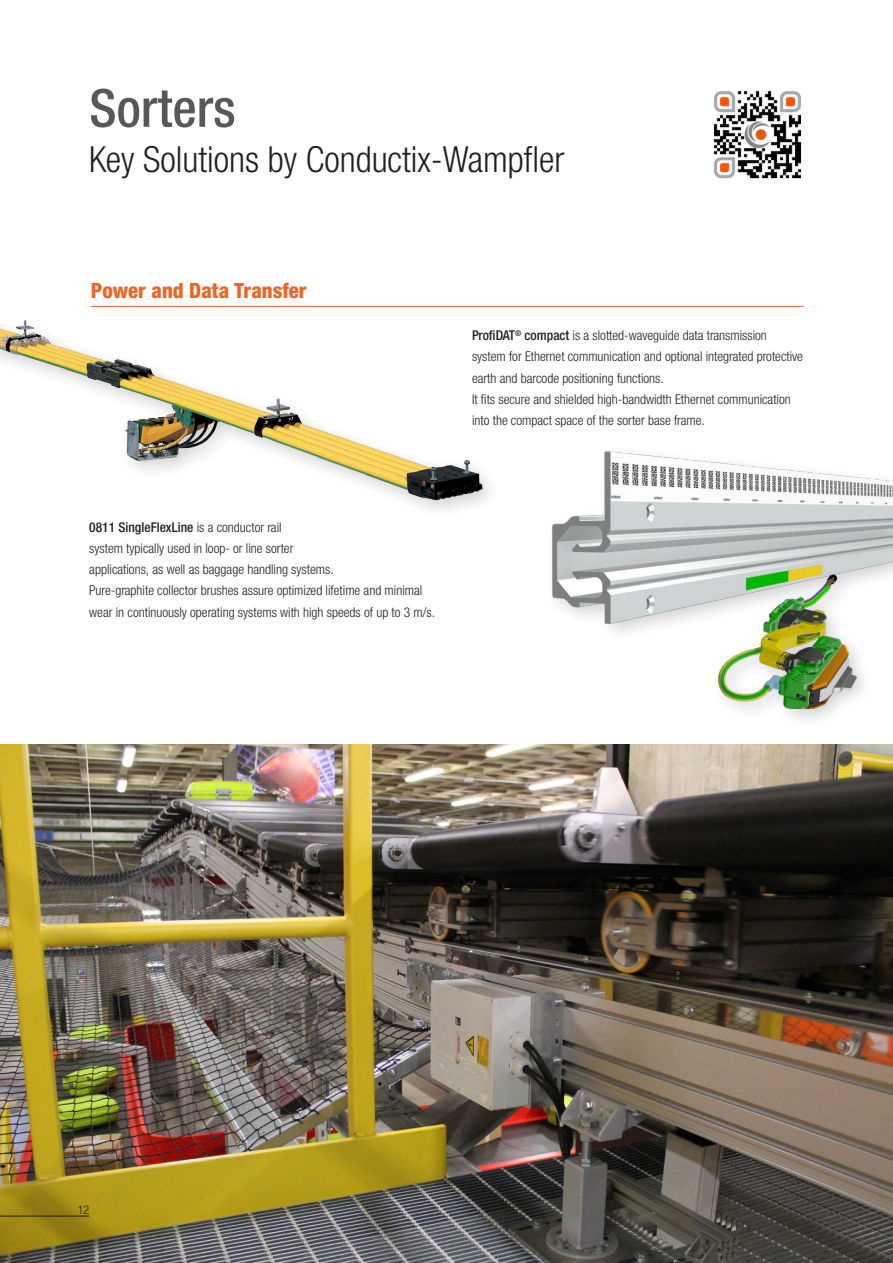
<style>
.page{position:relative;width:893px;height:1263px;background:#fff}
.page>*{position:absolute;margin:0;border:0;box-sizing:border-box;transform-origin:0 0}
.A-Hauptüberschrift{font:500 condensed 52.5px "Helvetica Neue LTW1 G";color:#57585a}
.A-Hauptüberschrift-2{font:300 condensed 36px "Helvetica Neue LTW1 G";color:#231f20}
.t1{font:800 condensed 21px "Helvetica Neue LTW1 G";color:#f26221}
.Fließtext_Standard_1{font:300 condensed 13.5px/21.3px "Helvetica Neue LTW1 G";color:#231f20}
.t2{font:300 condensed 12px "Helvetica Neue LTW1 G";color:#231f20}
.s1{font-weight:500}
</style>
<div class="page">
<img style="left:0;top:305px;width:482px;height:195px">
<img style="left:0;top:744px;width:893px;height:519px">
<hr style="left:91px;top:306px;width:713px;height:1px;background:#f26221">
<img style="left:551px;top:451px;width:342px;height:182px">
<div style="left:710px;top:567px;width:165px;height:162px;background:#231f20;opacity:.2"></div>
<img style="left:697px;top:558px;width:196px;height:150px">
<img style="left:713px;top:91px;width:89px;height:88px">
<hr style="left:0;top:1216px;width:89px;height:1px;background:#231f20">
<p class="A-Hauptüberschrift" style="left:89px;top:76px;width:148px">Sorters</p>
<p class="A-Hauptüberschrift-2" style="left:89px;top:138px;width:477px">Key Solutions by Conductix-Wampfler</p>
<h3 class="t1" style="left:91px;top:277px;width:217px">Power and Data Transfer</h3>
<p class="Fließtext_Standard_1" style="left:89px;top:516px;width:347px"><span class="s1">0811 SingleFlexLine</span> is a conductor rail<br>system typically used in loop- or line sorter<br>applications, as well as baggage handling systems.<br>Pure-graphite collector brushes assure optimized lifetime and minimal wear in continuously operating systems with high speeds of up to 3 m/s.</p>
<p class="Fließtext_Standard_1" style="left:472px;top:325px;width:333px"><span class="s1">ProfiDAT</span><sup>®</sup> <span class="s1">compact</span> is a slotted-waveguide data transmission system for Ethernet communication and optional integrated protective earth and barcode positioning functions.<br>It fits secure and shielded high-bandwidth Ethernet communication into the compact space of the sorter base frame.</p>
<p class="t2" style="left:78px;top:1203px;width:13px">12</p>
</div>
